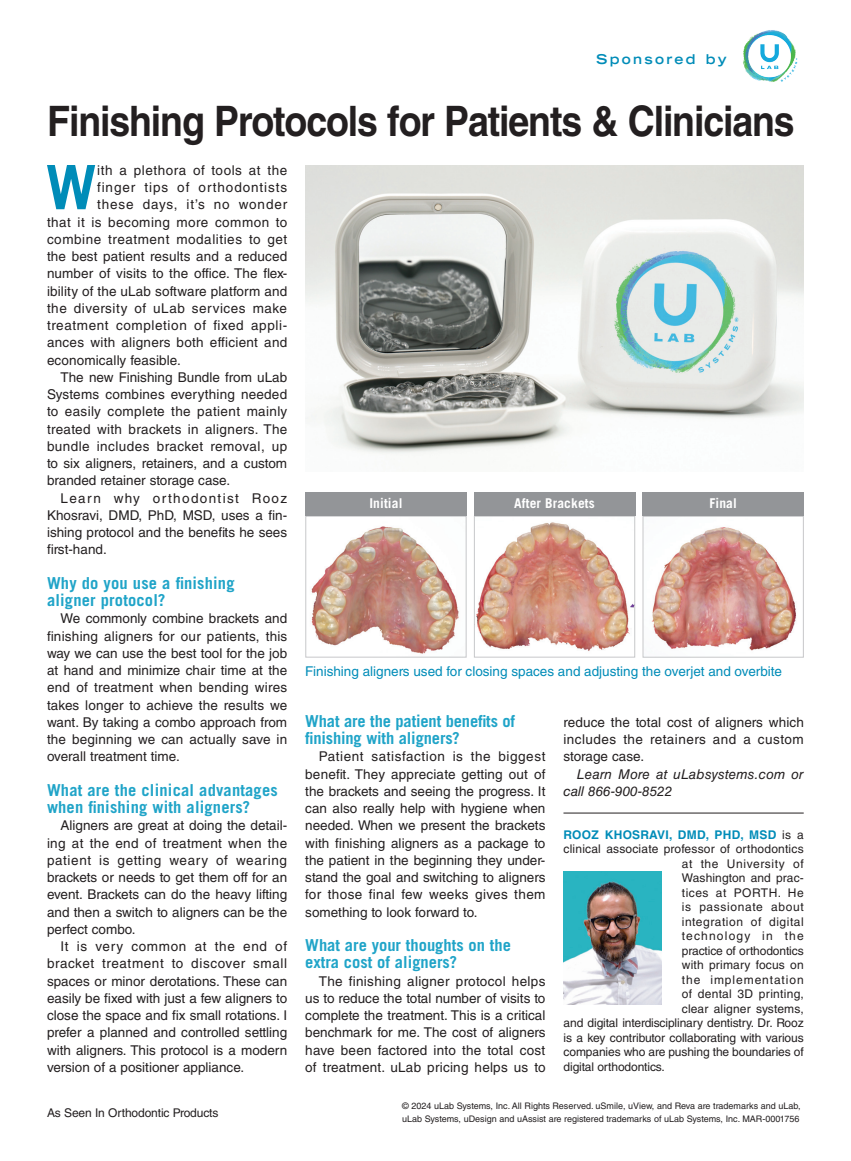
<style>
.page{position:relative;width:851px;height:1161px;background:#fff}
.page>*{position:absolute;margin:0;border:0;box-sizing:border-box;transform-origin:0 0}
.First_Paragraph{font:700 61.35px "Trade Gothic LT Std";color:#008cb8}
.Headline{font:700 42px "Helvetica LT Std";letter-spacing:-.03em;color:#231f20;scale:.89 1}
.Subhead{font:700 16.5px/17.2px "Trade Gothic LT Std";letter-spacing:.005em;color:#20a4c8}
.Body_Copy{font:13.5px/17.2px "Helvetica LT Std";color:#231f20;text-align:justify}
.First_Paragraph-2{font:13.5px "Helvetica LT Std";letter-spacing:.035em;color:#231f20}
.First_Paragraph-3{font:13.5px "Helvetica LT Std";letter-spacing:.01em;color:#231f20}
.t1{font:13.5px "Helvetica LT Std";color:#008cb8}
.First_Paragraph-4{font:13.5px "Helvetica LT Std";letter-spacing:.065em;color:#231f20}
.Body_Copy-2{font:italic 13.5px/17.2px "Helvetica LT Std";letter-spacing:.015em;color:#231f20}
.t2{font:700 13.5px "Trade Gothic LT Std";letter-spacing:.01em;color:#fff}
.t3{font:700 expanded 13.5px "Trade Gothic LT Std";letter-spacing:.17em;color:#008cb8}
.bio{font:12px "Helvetica LT Std";letter-spacing:-.01em;color:#231f20}
.bio-2{font:12px "Helvetica LT Std";letter-spacing:.01em;color:#231f20}
.bio-3{font:12px "Helvetica LT Std";letter-spacing:.055em;color:#231f20}
.bio-4{font:700 12px "Helvetica LT Std";letter-spacing:.025em;color:#008cb8}
.bio-5{font:12px "Helvetica LT Std";letter-spacing:.045em;color:#231f20}
.bio-6{font:12px "Helvetica LT Std";letter-spacing:.075em;color:#231f20}
.bio-7{font:12px "Helvetica LT Std";letter-spacing:.04em;color:#231f20}
.bio-8{font:12px "Helvetica LT Std";letter-spacing:.1em;color:#231f20}
.bio-9{font:9px/13.8px "Helvetica LT Std";color:#231f20}
.s1{font-weight:400;color:#231f20}
</style>
<div class="page">
<img style="left:305px;top:165px;width:498px;height:289px">
<img style="left:743px;top:30px;width:55px;height:52px">
<img style="left:563px;top:872px;width:98px;height:133px">
<hr style="left:563px;top:813px;width:240px;height:1px;background:#231f20">
<img style="left:311px;top:526px;width:148px;height:128px">
<div style="left:305px;top:516px;width:161px;height:142px;border:1px solid #c7c8ca"></div>
<div style="left:305px;top:492px;width:161px;height:24px;background:#939598"></div>
<img style="left:476px;top:522px;width:157px;height:129px">
<div style="left:474px;top:516px;width:161px;height:142px;border:1px solid #c7c8ca"></div>
<div style="left:474px;top:492px;width:161px;height:24px;background:#939598"></div>
<img style="left:651px;top:527px;width:146px;height:124px">
<div style="left:642px;top:516px;width:161px;height:142px;border:1px solid #c7c8ca"></div>
<div style="left:642px;top:492px;width:161px;height:24px;background:#939598"></div>
<p class="t3" style="left:596px;top:50px;width:132px">Sponsored by</p>
<p class="Headline" style="left:47px;top:95px;width:841px">Finishing Protocols for Patients &amp; Clinicians</p>
<p class="First_Paragraph" style="left:46px;top:150px;width:53px">W</p>
<p class="First_Paragraph-2" style="left:97px;top:162px;width:191px">ith a plethora of tools at the</p>
<p class="First_Paragraph-4" style="left:97px;top:179px;width:191px">finger tips of orthodontists</p>
<p class="First_Paragraph-4" style="left:97px;top:197px;width:191px">these days, it’s no wonder</p>
<p class="First_Paragraph-2" style="left:47px;top:214px;width:242px">that it is becoming more common to</p>
<p class="First_Paragraph-2" style="left:47px;top:231px;width:242px">combine treatment modalities to get</p>
<p class="First_Paragraph-3" style="left:47px;top:248px;width:242px">the best patient results and a reduced</p>
<p class="First_Paragraph-3" style="left:47px;top:266px;width:242px">number of visits to the office. The flex-</p>
<p class="First_Paragraph-3" style="left:47px;top:283px;width:242px">ibility of the uLab software platform and</p>
<p class="First_Paragraph-2" style="left:47px;top:300px;width:241px">the diversity of uLab services make</p>
<p class="First_Paragraph-2" style="left:47px;top:317px;width:242px">treatment completion of fixed appli-</p>
<p class="First_Paragraph-2" style="left:47px;top:335px;width:242px">ances with aligners both efficient and</p>
<p class="First_Paragraph-3" style="left:47px;top:352px;width:135px">economically feasible.</p>
<p class="Body_Copy" style="left:47px;top:368px;width:242px;text-indent:14px">The new Finishing Bundle from uLab Systems combines everything needed to easily complete the patient mainly treated with brackets in aligners. The bundle includes bracket removal, up to six aligners, retainers, and a custom branded retainer storage case.</p>
<p class="Body_Copy" style="left:47px;top:489px;width:242px;text-indent:14px">Learn why orthodontist Rooz Khosravi, DMD, PhD, MSD, uses a fin&shy;ishing protocol and the benefits he sees first-hand.</p>
<p class="Subhead" style="left:47px;top:574px;width:189px">Why do you use a finishing aligner protocol?</p>
<p class="Body_Copy" style="left:47px;top:610px;width:242px;text-indent:14px">We commonly combine brackets and finishing aligners for our patients, this way we can use the best tool for the job at hand and minimize chair time at the end of treatment when bending wires takes longer to achieve the results we want. By taking a combo approach from the beginning we can actually save in overall treatment time.</p>
<p class="Subhead" style="left:47px;top:781px;width:232px">What are the clinical advantages when finishing with aligners?</p>
<p class="Body_Copy" style="left:47px;top:817px;width:242px;text-indent:14px">Aligners are great at doing the detail&shy;ing at the end of treatment when the patient is getting weary of wearing brackets or needs to get them off for an event. Brackets can do the heavy lifting and then a switch to aligners can be the perfect combo.</p>
<p class="Body_Copy" style="left:47px;top:938px;width:242px;text-indent:14px">It is very common at the end of bracket treatment to discover small spaces or minor derotations. These can easily be fixed with just a few aligners to close the space and fix small rotations. I prefer a planned and controlled settling with aligners. This protocol is a modern version of a positioner appliance.</p>
<p class="t2" style="left:369px;top:495px;width:35px">Initial</p>
<p class="t2" style="left:514px;top:495px;width:82px">After Brackets</p>
<p class="t2" style="left:709px;top:495px;width:29px">Final</p>
<p class="t1" style="left:305px;top:664px;width:478px">Finishing aligners used for closing spaces and adjusting the overjet and overbite</p>
<p class="Subhead" style="left:305px;top:712px;width:211px">What are the patient benefits of finishing with aligners?</p>
<p class="Body_Copy" style="left:305px;top:748px;width:242px;text-indent:14px">Patient satisfaction is the biggest benefit. They appreciate getting out of the brackets and seeing the progress. It can also really help with hygiene when needed. When we present the brackets with finishing aligners as a package to the patient in the beginning they under&shy;stand the goal and switching to aligners for those final few weeks gives them something to look forward to.</p>
<p class="Subhead" style="left:305px;top:936px;width:207px">What are your thoughts on the extra cost of aligners?</p>
<p class="Body_Copy" style="left:305px;top:972px;width:242px;text-indent:14px">The finishing aligner protocol helps us to reduce the total number of visits to complete the treatment. This is a critical benchmark for me. The cost of aligners have been factored into the total cost of treatment. uLab pricing helps us to</p>
<p class="Body_Copy" style="left:563px;top:713px;width:242px">reduce the total cost of aligners which includes the retainers and a custom storage case.</p>
<p class="Body_Copy-2" style="left:563px;top:765px;width:242px;text-indent:14px">Learn More at uLabsystems.com or call 866-900-8522</p>
<p class="bio-4" style="left:563px;top:827px;width:242px">ROOZ KHOSRAVI, DMD, PHD, MSD <span class="s1">is a</span></p>
<p class="bio-2" style="left:563px;top:842px;width:241px">clinical associate professor of orthodontics</p>
<p class="bio-3" style="left:681px;top:857px;width:123px">at the University of</p>
<p class="bio-2" style="left:681px;top:871px;width:123px">Washington and prac-</p>
<p class="bio-7" style="left:681px;top:886px;width:123px">tices at PORTH. He</p>
<p class="bio-3" style="left:681px;top:900px;width:123px">is passionate about</p>
<p class="bio-5" style="left:681px;top:915px;width:123px">integration of digital</p>
<p class="bio-8" style="left:681px;top:929px;width:123px">technology in the</p>
<p class="bio" style="left:681px;top:944px;width:123px">practice of orthodontics</p>
<p class="bio-2" style="left:681px;top:958px;width:123px">with primary focus on</p>
<p class="bio-6" style="left:681px;top:973px;width:123px">the implementation</p>
<p class="bio-2" style="left:681px;top:987px;width:123px">of dental 3D printing,</p>
<p class="bio-2" style="left:681px;top:1002px;width:123px">clear aligner systems,</p>
<p class="bio" style="left:563px;top:1016px;width:242px">and digital interdisciplinary dentistry. Dr. Rooz</p>
<p class="bio" style="left:563px;top:1031px;width:242px">is a key contributor collaborating with various</p>
<p class="bio" style="left:563px;top:1045px;width:241px">companies who are pushing the boundaries of</p>
<p class="bio" style="left:563px;top:1060px;width:103px">digital orthodontics.</p>
<p class="bio" style="left:47px;top:1105px;width:173px">As Seen In Orthodontic Products</p>
<p class="bio-9" style="left:402px;top:1099px;width:400px">© 2024 uLab Systems, Inc. All Rights Reserved. uSmile, uView, and Reva are trademarks and uLab, uLab Systems, uDesign and uAssist are registered trademarks of uLab Systems, Inc. MAR-0001756</p>
</div>
